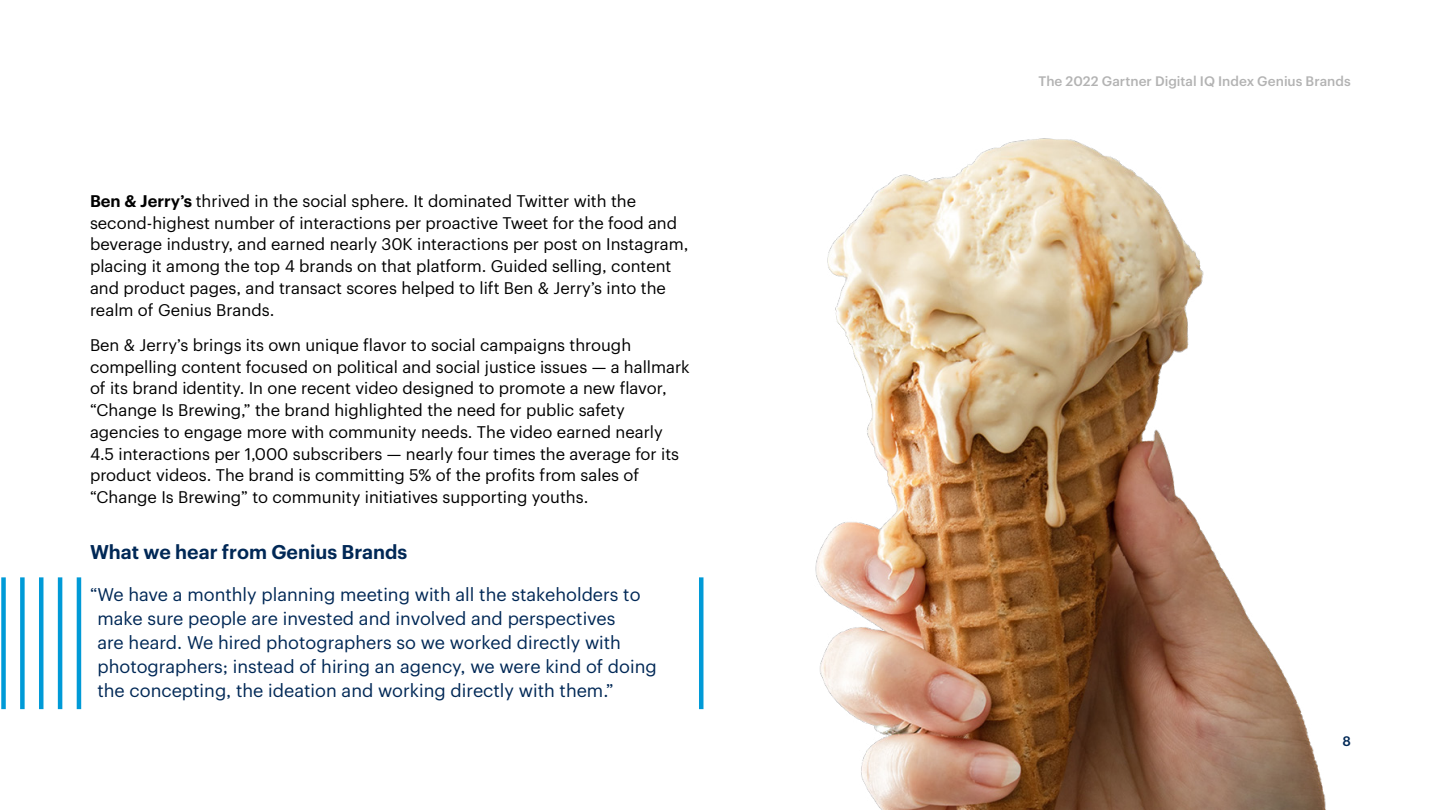
<style>
.page{position:relative;width:1440px;height:810px;background:#fff}
.page>*{position:absolute;margin:0;border:0;box-sizing:border-box;transform-origin:0 0}
.t1{font:600 19.5px "Graphik";color:#002856}
.t2{font:18px/24px "Graphik";color:#002856}
.t3{font:16.5px/21.8px "Graphik";color:#000}
.t4{font:500 13.5px "Graphik";letter-spacing:.005em;color:#b3b3b3}
.t5{font:500 13.5px "Graphik";color:#002856}
.s1{font-weight:600}
</style>
<div class="page">
<hr style="left:699px;top:577px;width:4px;height:132px;background:#009ad7">
<hr style="left:77px;top:577px;width:4px;height:132px;background:#009ad7">
<hr style="left:58px;top:577px;width:4px;height:132px;background:#009ad7">
<hr style="left:39px;top:577px;width:4px;height:132px;background:#009ad7">
<div style="left:20px;top:577px;width:5px;height:132px;background:#009ad7"></div>
<div style="left:1px;top:577px;width:5px;height:132px;background:#009ad7"></div>
<hr style="left:0;top:577px;width:1px;height:132px;background:#009ad7">
<img style="left:815px;top:138px;width:511px;height:672px">
<p class="t3" style="left:90px;top:189px;width:600px"><span class="s1">Ben &amp; Jerry’s</span> thrived in the social sphere. It dominated Twitter with the second-highest number of interactions per proactive Tweet for the food and beverage industry, and earned nearly 30K interactions per post on Instagram, placing it among the top 4 brands on that platform. Guided selling, content and product pages, and transact scores helped to lift Ben &amp; Jerry’s into the realm of Genius Brands.</p>
<p class="t3" style="left:90px;top:333px;width:601px">Ben &amp; Jerry’s brings its own unique flavor to social campaigns through compelling content focused on political and social justice issues — a hallmark of its brand identity. In one recent video designed to promote a new flavor, “Change Is Brewing,” the brand highlighted the need for public safety agencies to engage more with community needs. The video earned nearly 4.5 interactions per 1,000 subscribers — nearly four times the average for its product videos. The brand is committing 5% of the profits from sales of “Change Is Brewing” to community initiatives supporting youths.</p>
<p class="t1" style="left:90px;top:537px;width:319px">What we hear from Genius Brands</p>
<p class="t2" style="left:97px;top:581px;width:561px;text-indent:-7px">“We have a monthly planning meeting with all the stakeholders to make sure people are invested and involved and perspectives<br>are heard. We hired photographers so we worked directly with photographers; instead of hiring an agency, we were kind of doing the concepting, the ideation and working directly with them.”</p>
<p class="t4" style="left:1038px;top:71px;width:314px">The 2022 Gartner Digital IQ Index Genius Brands</p>
<p class="t5" style="left:1342px;top:731px;width:10px">8</p>
</div>
